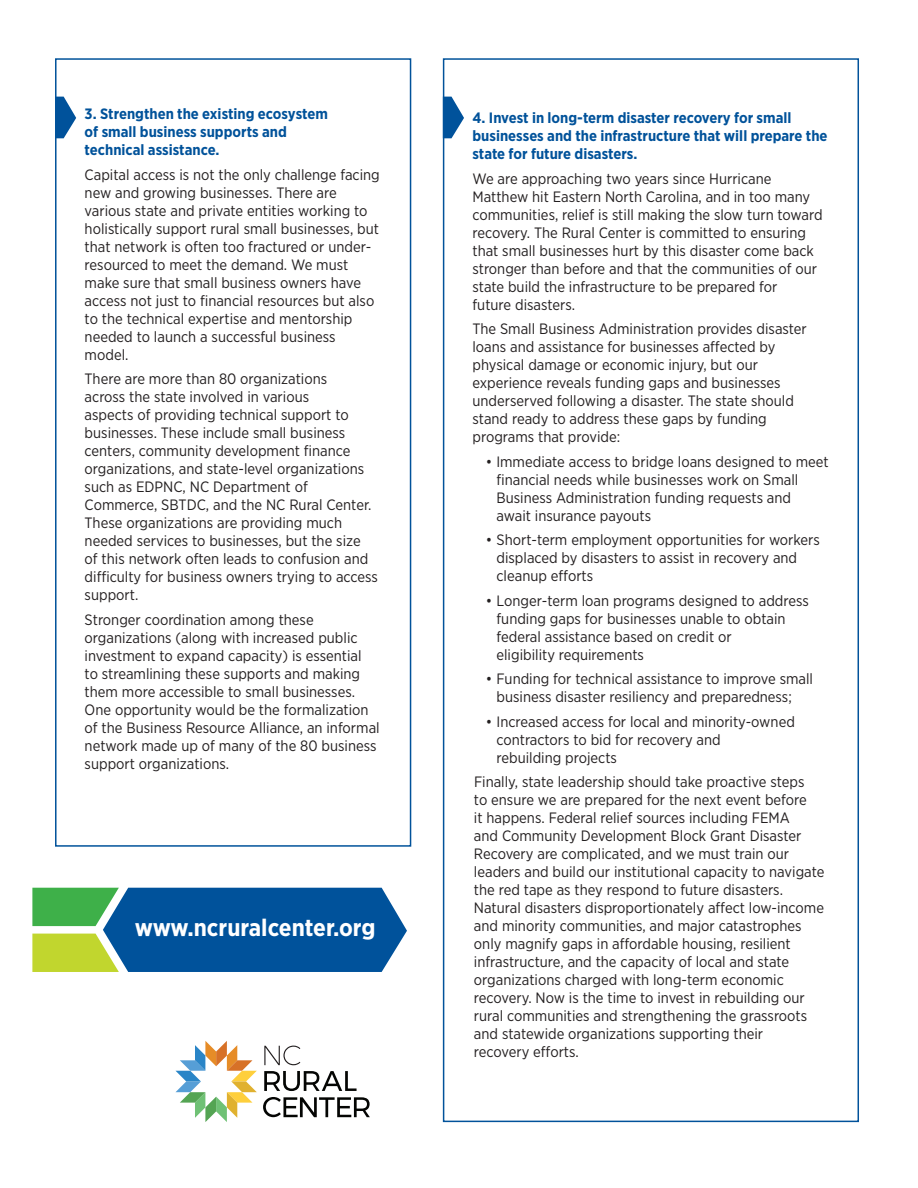
<style>
.page{position:relative;width:918px;height:1188px;background:#fff}
.page>*{position:absolute;margin:0;border:0;box-sizing:border-box;transform-origin:0 0}
.t1{font:700 24px "Gotham Narrow";color:#fff}
.t2{font:15px/18px "Gotham Narrow";color:#231f20}
.t3{font:700 15px/18px "Gotham Narrow";color:#01529a}
</style>
<div class="page">
<div style="left:55px;top:58px;width:356px;height:789px;border:2px solid #01529a"></div>
<svg style="left:55px;top:97px;width:21px;height:41px"></svg>
<svg style="left:443px;top:97px;width:21px;height:41px"></svg>
<svg style="left:32px;top:888px;width:375px;height:84px;background:#2a7391"></svg>
<svg style="left:264px;top:1071px;width:93px;height:20px"></svg>
<svg style="left:263px;top:1097px;width:107px;height:20px"></svg>
<svg style="left:176px;top:1041px;width:81px;height:81px"></svg>
<svg style="left:264px;top:1046px;width:36px;height:19px"></svg>
<p class="t3" style="left:85px;top:105px;width:245px">3. Strengthen the existing ecosystem of small business supports and technical assistance.</p>
<p class="t2" style="left:85px;top:165px;width:297px">Capital access is not the only challenge facing new and growing businesses. There are various state and private entities working to holistically support rural small businesses, but that network is often too fractured or under&shy;resourced to meet the demand. We must make sure that small business owners have access not just to financial resources but also to the technical expertise and mentorship needed to launch a successful business model.</p>
<p class="t2" style="left:85px;top:370px;width:295px">There are more than 80 organizations<br>across the state involved in various<br>aspects of providing technical support to businesses. These include small business centers, community development finance organizations, and state-level organizations such as EDPNC, NC Department of Commerce, SBTDC, and the NC Rural Center.<br>These organizations are providing much needed services to businesses, but the size<br>of this network often leads to confusion and difficulty for business owners trying to access support.</p>
<p class="t2" style="left:85px;top:610px;width:297px">Stronger coordination among these organizations (along with increased public investment to expand capacity) is essential<br>to streamlining these supports and making them more accessible to small businesses.<br>One opportunity would be the formalization of the Business Resource Alliance, an informal network made up of many of the 80 business support organizations.</p>
<p class="t1" style="left:135px;top:912px;width:242px">www.ncruralcenter.org</p>
<p class="t3" style="left:472px;top:109px;width:357px">4. Invest in long-term disaster recovery for small businesses and the infrastructure that will prepare the state for future disasters.</p>
<p class="t2" style="left:472px;top:169px;width:352px">We are approaching two years since Hurricane Matthew hit Eastern North Carolina, and in too many communities, relief is still making the slow turn toward recovery. The Rural Center is committed to ensuring that small businesses hurt by this disaster come back stronger than before and that the communities of our state build the infrastructure to be prepared for<br>future disasters.</p>
<p class="t2" style="left:472px;top:320px;width:336px">The Small Business Administration provides disaster loans and assistance for businesses affected by physical damage or economic injury, but our experience reveals funding gaps and businesses underserved following a disaster. The state should stand ready to address these gaps by funding programs that provide:</p>
<p class="t2" style="left:496px;top:452px;width:334px;text-indent:-10px">• Immediate access to bridge loans designed to meet financial needs while businesses work on Small Business Administration funding requests and await insurance payouts</p>
<p class="t2" style="left:496px;top:531px;width:325px;text-indent:-10px">• Short-term employment opportunities for workers displaced by disasters to assist in recovery and cleanup efforts</p>
<p class="t2" style="left:496px;top:591px;width:314px;text-indent:-10px">• Longer-term loan programs designed to address funding gaps for businesses unable to obtain federal assistance based on credit or<br>eligibility requirements</p>
<p class="t2" style="left:496px;top:670px;width:318px;text-indent:-10px">• Funding for technical assistance to improve small business disaster resiliency and preparedness;</p>
<p class="t2" style="left:496px;top:712px;width:300px;text-indent:-10px">• Increased access for local and minority-owned contractors to bid for recovery and<br>rebuilding projects</p>
<p class="t2" style="left:474px;top:773px;width:352px">Finally, state leadership should take proactive steps<br>to ensure we are prepared for the next event before<br>it happens. Federal relief sources including FEMA<br>and Community Development Block Grant Disaster Recovery are complicated, and we must train our leaders and build our institutional capacity to navigate the red tape as they respond to future disasters.<br>Natural disasters disproportionately affect low-income and minority communities, and major catastrophes only magnify gaps in affordable housing, resilient infrastructure, and the capacity of local and state organizations charged with long-term economic recovery. Now is the time to invest in rebuilding our rural communities and strengthening the grassroots and statewide organizations supporting their<br>recovery efforts.</p>
</div>
